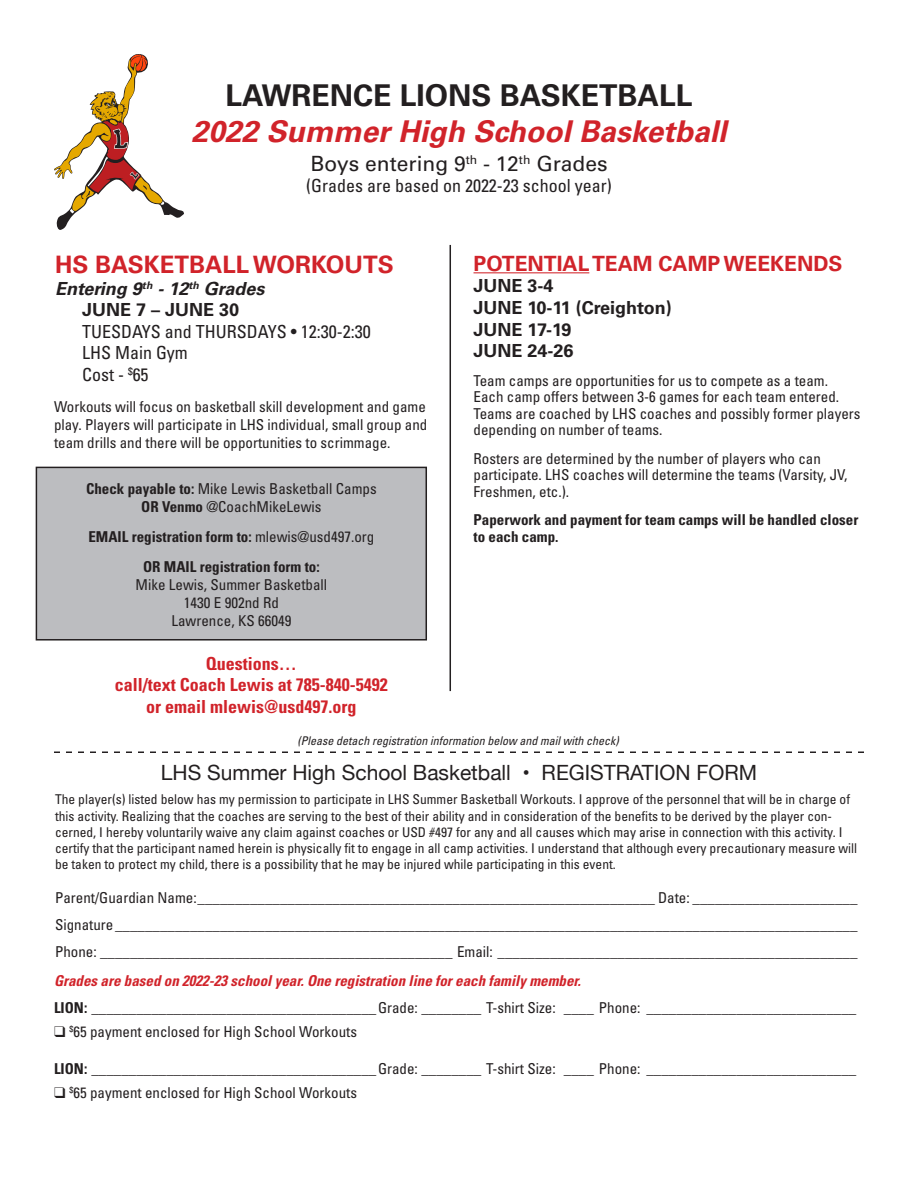
<style>
.page{position:relative;width:918px;height:1188px;background:#fff}
.page>*{position:absolute;margin:0;border:0;box-sizing:border-box;transform-origin:0 0}
.t1{font:italic 700 30px "Univers LT Std";color:#d1232a}
.t2{font:700 30px "Univers LT Std";color:#231f20}
.t3{font:700 24px "Univers LT Std";color:#d1232a}
.t4{font:21px "Helvetica Neue";color:#231f20}
.t5{font:21px "Univers LT Std";color:#231f20}
.t6{font:700 21px "Univers LT Std";color:#d1232a}
.t7{font:condensed 18px "Univers LT Std";color:#231f20}
.t8{font:700 condensed 18px "Univers LT Std";color:#d1232a}
.t9{font:700 18px "Univers LT Std";color:#231f20}
.t10{font:italic 700 18px "Univers LT Std";color:#231f20}
.t11{font:condensed 15px/16.5px "Univers LT Std";color:#231f20}
.t12{font:700 condensed 15px/16.5px "Univers LT Std";color:#231f20}
.t13{font:italic 700 condensed 15px "Univers LT Std";color:#d1232a}
.t14{font:condensed 13.5px/16.2px "Univers LT Std";color:#231f20}
.t15{font:italic condensed 12px "Univers LT Std";color:#231f20}
.s1{font-weight:700}
.s2{font-weight:400}
</style>
<div class="page">
<svg style="left:54px;top:752px;width:810px;height:1px"></svg>
<hr style="left:474px;top:272px;width:115px;height:1px;background:#d1232a">
<hr style="left:450px;top:245px;width:1px;height:446px;background:#231f20">
<svg style="left:54px;top:54px;width:130px;height:176px"></svg>
<div style="left:36px;top:467px;width:390px;height:173px;background:#bcbdc0"></div>
<div style="left:36px;top:467px;width:391px;height:174px;border:2px solid #231f20"></div>
<p class="t2" style="left:225px;top:78px;width:469px">LAWRENCE LIONS BASKETBALL</p>
<p class="t1" style="left:191px;top:114px;width:537px">2022 Summer High School Basketball</p>
<p class="t5" style="left:310px;top:151px;width:299px">Boys entering 9<sup>th</sup> - 12<sup>th</sup> Grades</p>
<p class="t7" style="left:306px;top:174px;width:307px">(Grades are based on 2022-23 school year)</p>
<p class="t3" style="left:55px;top:250px;width:340px">HS BASKETBALL WORKOUTS</p>
<p class="t10" style="left:55px;top:278px;width:211px">Entering 9<sup>th</sup> - 12<sup>th</sup> Grades</p>
<p class="t9" style="left:82px;top:299px;width:159px">JUNE 7 – JUNE 30</p>
<p class="t7" style="left:82px;top:320px;width:290px">TUESDAYS and THURSDAYS • 12:30-2:30</p>
<p class="t7" style="left:82px;top:342px;width:107px">LHS Main Gym</p>
<p class="t7" style="left:82px;top:363px;width:68px">Cost - <sup>$</sup>65</p>
<p class="t11" style="left:54px;top:398px;width:375px;line-height:18px;text-align:justify">Workouts will focus on basketball skill development and game play. Players will participate in LHS individual, small group and team drills and there will be opportunities to scrimmage.</p>
<p class="t11" style="left:86px;top:480px;width:292px"><span class="s1">Check payable to:</span> Mike Lewis Basketball Camps</p>
<p class="t11" style="left:141px;top:498px;width:182px"><span class="s1">OR Venmo</span> @CoachMikeLewis</p>
<p class="t12" style="left:88px;top:528px;width:287px">EMAIL registration form to: <span class="s2">mlewis@usd497.org</span></p>
<p class="t12" style="left:143px;top:558px;width:178px">OR MAIL registration form to:</p>
<p class="t11" style="left:136px;top:576px;width:193px">Mike Lewis, Summer Basketball</p>
<p class="t11" style="left:184px;top:594px;width:96px">1430 E 902nd Rd</p>
<p class="t11" style="left:171px;top:612px;width:121px">Lawrence, KS 66049</p>
<p class="t8" style="left:206px;top:652px;width:92px">Questions…</p>
<p class="t8" style="left:115px;top:674px;width:274px">call/text Coach Lewis at 785-840-5492</p>
<p class="t8" style="left:146px;top:695px;width:212px">or email mlewis@usd497.org</p>
<p class="t6" style="left:474px;top:251px;width:371px">POTENTIAL TEAM CAMP WEEKENDS</p>
<p class="t9" style="left:474px;top:275px;width:82px">JUNE 3-4</p>
<p class="t9" style="left:474px;top:297px;width:200px">JUNE 10-11 (Creighton)</p>
<p class="t9" style="left:474px;top:319px;width:100px">JUNE 17-19</p>
<p class="t9" style="left:474px;top:340px;width:102px">JUNE 24-26</p>
<p class="t11" style="left:474px;top:372px;width:389px">Team camps are opportunities for us to compete as a team.<br>Each camp offers between 3-6 games for each team entered.<br>Teams are coached by LHS coaches and possibly former players depending on number of teams.</p>
<p class="t11" style="left:474px;top:450px;width:376px">Rosters are determined by the number of players who can participate. LHS coaches will determine the teams (Varsity, JV,<br>Freshmen, etc.).</p>
<p class="t12" style="left:474px;top:512px;width:386px">Paperwork and payment for team camps will be handled closer to each camp.</p>
<p class="t15" style="left:298px;top:733px;width:323px">(Please detach registration information below and mail with check)</p>
<p class="t4" style="left:161px;top:757px;width:598px">LHS Summer High School Basketball • REGISTRATION FORM</p>
<p class="t14" style="left:55px;top:791px;width:804px">The player(s) listed below has my permission to participate in LHS Summer Basketball Workouts. I approve of the personnel that will be in charge of this activity. Realizing that the coaches are serving to the best of their ability and in consideration of the benefits to be derived by the player con&shy;cerned, I hereby voluntarily waive any claim against coaches or USD #497 for any and all causes which may arise in connection with this activity. I certify that the participant named herein is physically fit to engage in all camp activities. I understand that although every precautionary measure will be taken to protect my child, there is a possibility that he may be injured while participating in this event.</p>
<p class="t11" style="left:55px;top:889px;width:804px">Parent/Guardian Name:_____________________________________________________________ Date: ______________________</p>
<p class="t11" style="left:55px;top:916px;width:804px">Signature___________________________________________________________________________________________________</p>
<p class="t11" style="left:55px;top:943px;width:804px">Phone: _______________________________________________ Email: ________________________________________________</p>
<p class="t13" style="left:54px;top:971px;width:528px">Grades are based on 2022-23 school year. One registration line for each family member.</p>
<p class="t11" style="left:54px;top:999px;width:804px"><span class="s1">LION:</span> ______________________________________Grade: ________ T-shirt Size: ____ Phone: ____________________________</p>
<p class="t11" style="left:54px;top:1023px;width:305px">❑ <sup>$</sup>65 payment enclosed for High School Workouts</p>
<p class="t11" style="left:54px;top:1061px;width:804px"><span class="s1">LION:</span> ______________________________________Grade: ________ T-shirt Size: ____ Phone: ____________________________</p>
<p class="t11" style="left:54px;top:1085px;width:305px">❑ <sup>$</sup>65 payment enclosed for High School Workouts</p>
</div>
